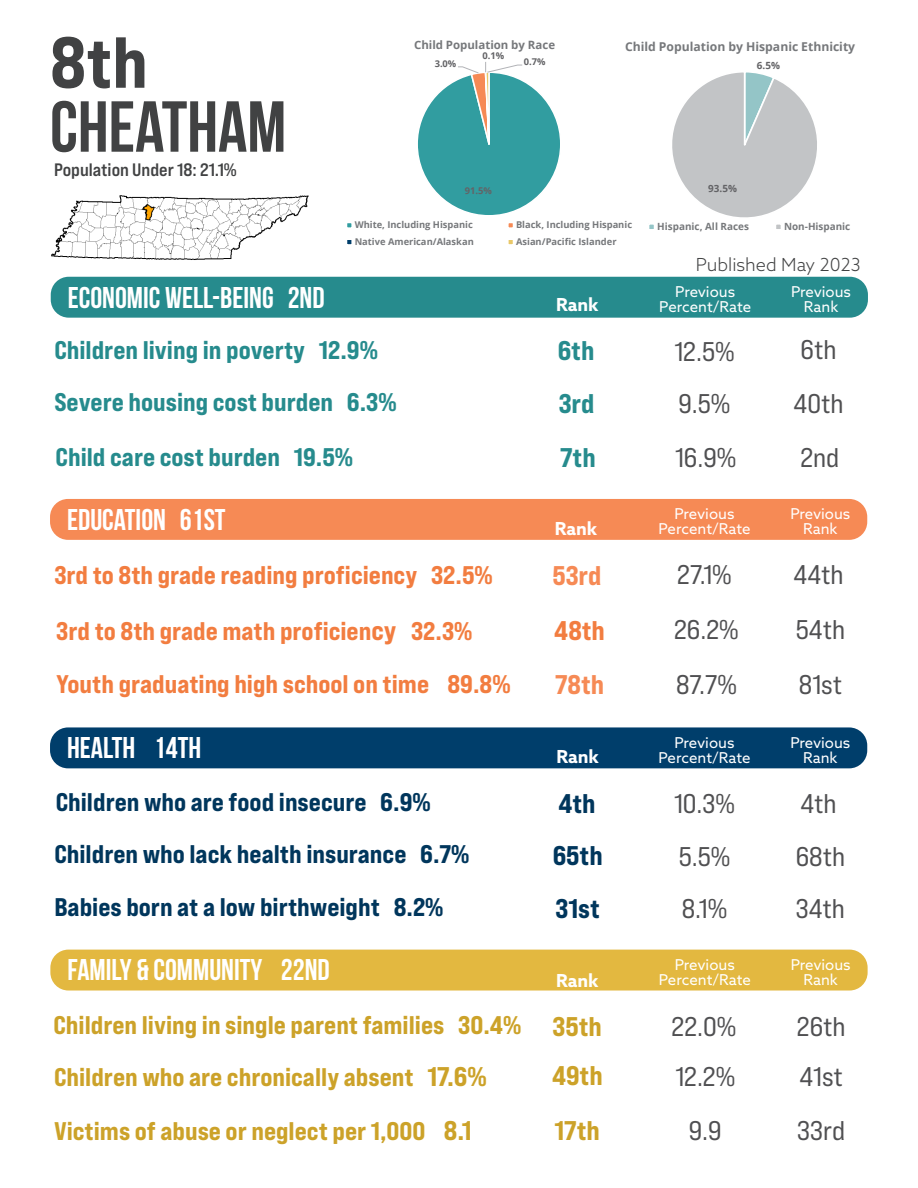
<style>
.page{position:relative;width:918px;height:1188px;background:#fff}
.page>*{position:absolute;margin:0;border:0;box-sizing:border-box;transform-origin:0 0}
.t1{font:700 72px "Bebas Neue";color:#414243}
.t2{font:72px "Bebas Neue Pro Exp Eb";color:#414243}
.t3{font:700 30px "Bebas Neue";color:#fff}
.t4{font:27px "Bebas Neue Pro Exp Rg";color:#505052}
.t5{font:27px "Bebas Neue Pro Exp Eb";color:#cca229}
.t6{font:27px "Bebas Neue Pro Exp Eb";color:#00365c}
.t7{font:27px "Bebas Neue Pro Exp Eb";color:#268b8d}
.t8{font:27px "Bebas Neue Pro Exp Eb";color:#f68a55}
.t9{font:27px "Bebas Neue Pro Exp Eb";color:#f27d40}
.t10{font:25.5px "Bebas Neue Pro Exp Eb";color:#cca229}
.t11{font:25.5px "Bebas Neue Pro Exp Eb";color:#f27d40}
.t12{font:25.5px "Bebas Neue Pro Exp Eb";color:#00365c}
.t13{font:25.5px "Bebas Neue Pro Exp Eb";color:#268b8d}
.t14{font:18px "Bebas Neue Pro Exp Bd";color:#414243}
.t15{font:700 18px "Azo Sans";color:#fff}
.t16{font:300 18px "Azo Sans";color:#414243}
.t17{font:15px/15px "Azo Sans";color:#fff;text-align:center}
.t18{font:700 12.15px "Open Sans";color:#76787b}
.t19{font:700 11.4px "Open Sans";color:#76787b}
.t20{font:700 9.9px "Open Sans";color:#76787b}
.t21{font:700 9.9px "Open Sans";color:#636366}
.t22{font:700 9.3px "Open Sans";color:#76787b}
.t23{font:700 9.3px "Open Sans";color:#636366}
.s1{font-size:27px}
</style>
<div class="page">
<div style="left:346px;top:222px;width:7px;height:7px;border:2px solid #fff"></div>
<div style="left:346px;top:238px;width:7px;height:8px;border:2px solid #fff"></div>
<svg style="left:418px;top:62px;width:142px;height:181px"></svg>
<div style="left:507px;top:238px;width:7px;height:8px;border:2px solid #fff"></div>
<div style="left:648px;top:223px;width:7px;height:8px;border:2px solid #fff"></div>
<svg style="left:672px;top:72px;width:145px;height:156px"></svg>
<div style="left:775px;top:223px;width:7px;height:8px;border:2px solid #fff"></div>
<img style="left:51px;top:195px;width:258px;height:65px">
<div style="left:50px;top:727px;width:817px;height:41px;background:#003e6b;border-radius:18px"></div>
<div style="left:50px;top:499px;width:817px;height:41px;background:#f68a55;border-radius:18px"></div>
<div style="left:51px;top:277px;width:817px;height:41px;background:#268b8d;border-radius:18px"></div>
<div style="left:50px;top:950px;width:818px;height:41px;background:#e3b840;border-radius:18px"></div>
<p class="t2" style="left:50px;top:18px;width:99px">8th</p>
<p class="t1" style="left:50px;top:87px;width:238px">CHEATHAM</p>
<p class="t14" style="left:54px;top:158px;width:184px">Population Under 18: 21.1%</p>
<p class="t19" style="left:414px;top:36px;width:143px">Child Population by Race</p>
<p class="t23" style="left:482px;top:49px;width:23px">0.1%</p>
<p class="t23" style="left:524px;top:55px;width:23px">0.7%</p>
<p class="t23" style="left:435px;top:57px;width:23px">3.0%</p>
<p class="t18" style="left:625px;top:38px;width:232px">Child Population by Hispanic Ethnicity</p>
<p class="t21" style="left:757px;top:59px;width:25px">6.5%</p>
<p class="t23" style="left:465px;top:184px;width:29px">91.5%</p>
<p class="t21" style="left:708px;top:181px;width:30px">93.5%</p>
<p class="t22" style="left:355px;top:218px;width:120px">White, Including Hispanic</p>
<p class="t22" style="left:516px;top:218px;width:118px">Black, Including Hispanic</p>
<p class="t22" style="left:355px;top:235px;width:121px">Native American/Alaskan</p>
<p class="t22" style="left:516px;top:235px;width:102px">Asian/Pacific Islander</p>
<p class="t20" style="left:657px;top:219px;width:93px">Hispanic, All Races</p>
<p class="t20" style="left:784px;top:219px;width:68px">Non-Hispanic</p>
<p class="t16" style="left:696px;top:253px;width:166px">Published May 2023</p>
<p class="t3" style="left:68px;top:281px;width:258px">ECONOMIC WELL-BEING 2ND</p>
<p class="t15" style="left:556px;top:293px;width:44px">Rank</p>
<p class="t17" style="left:659px;top:284px;width:94px">Previous<br>Percent/Rate</p>
<p class="t17" style="left:791px;top:284px;width:62px">Previous</p>
<p class="t17" style="left:804px;top:299px;width:36px">Rank</p>
<p class="t13" style="left:54px;top:334px;width:325px">Children living in poverty 12.9%</p>
<p class="t7" style="left:558px;top:334px;width:38px">6th</p>
<p class="t4" style="left:674px;top:335px;width:62px">12.5%</p>
<p class="t4" style="left:801px;top:333px;width:37px">6th</p>
<p class="t13" style="left:54px;top:386px;width:344px">Severe housing cost burden 6.3%</p>
<p class="t7" style="left:559px;top:387px;width:37px">3rd</p>
<p class="t4" style="left:678px;top:387px;width:54px">9.5%</p>
<p class="t4" style="left:794px;top:387px;width:51px">40th</p>
<p class="t13" style="left:56px;top:441px;width:299px">Child care cost burden 19.5%</p>
<p class="t7" style="left:560px;top:441px;width:37px">7th</p>
<p class="t4" style="left:675px;top:441px;width:63px">16.9%</p>
<p class="t4" style="left:800px;top:441px;width:40px">2nd</p>
<p class="t3" style="left:67px;top:503px;width:160px">EDUCATION 61ST</p>
<p class="t17" style="left:658px;top:506px;width:94px">Previous<br>Percent/Rate</p>
<p class="t17" style="left:790px;top:506px;width:62px">Previous</p>
<p class="t15" style="left:555px;top:517px;width:44px">Rank</p>
<p class="t17" style="left:803px;top:521px;width:36px">Rank</p>
<p class="t8" style="left:552px;top:559px;width:51px">53rd</p>
<p class="t4" style="left:677px;top:558px;width:56px">27.1%</p>
<p class="t4" style="left:794px;top:558px;width:51px">44th</p>
<p class="t9" style="left:554px;top:614px;width:52px">48th</p>
<p class="t4" style="left:674px;top:613px;width:66px">26.2%</p>
<p class="t4" style="left:796px;top:613px;width:51px">54th</p>
<p class="t11" style="left:54px;top:559px;width:440px">3rd to 8th grade reading proficiency 32.5%</p>
<p class="t11" style="left:56px;top:615px;width:418px">3rd to 8th grade math proficien<span class="s1">cy</span> 32.3%</p>
<p class="t11" style="left:56px;top:669px;width:456px">Youth graduating high school on time 89.8%</p>
<p class="t8" style="left:555px;top:668px;width:51px">78th</p>
<p class="t4" style="left:676px;top:668px;width:62px">87.7%</p>
<p class="t4" style="left:799px;top:668px;width:45px">81st</p>
<p class="t3" style="left:67px;top:731px;width:136px">HEALTH 14TH</p>
<p class="t17" style="left:658px;top:735px;width:94px">Previous<br>Percent/Rate</p>
<p class="t17" style="left:790px;top:735px;width:62px">Previous</p>
<p class="t15" style="left:556px;top:745px;width:44px">Rank</p>
<p class="t17" style="left:803px;top:750px;width:36px">Rank</p>
<p class="t12" style="left:56px;top:786px;width:377px">Children who are food insecure 6.9%</p>
<p class="t6" style="left:558px;top:787px;width:39px">4th</p>
<p class="t4" style="left:674px;top:787px;width:62px">10.3%</p>
<p class="t4" style="left:801px;top:787px;width:38px">4th</p>
<p class="t12" style="left:54px;top:838px;width:417px">Children who lack health insurance 6.7%</p>
<p class="t6" style="left:553px;top:838px;width:51px">65th</p>
<p class="t4" style="left:679px;top:840px;width:53px">5.5%</p>
<p class="t4" style="left:796px;top:840px;width:51px">68th</p>
<p class="t12" style="left:54px;top:891px;width:391px">Babies born at a low birthweight 8.2%</p>
<p class="t6" style="left:556px;top:891px;width:46px">31st</p>
<p class="t4" style="left:682px;top:892px;width:47px">8.1%</p>
<p class="t4" style="left:796px;top:892px;width:51px">34th</p>
<p class="t3" style="left:67px;top:954px;width:264px">FAMILY &amp; COMMUNITY 22ND</p>
<p class="t17" style="left:659px;top:957px;width:94px">Previous<br>Percent/Rate</p>
<p class="t17" style="left:791px;top:957px;width:62px">Previous</p>
<p class="t15" style="left:556px;top:968px;width:44px">Rank</p>
<p class="t17" style="left:804px;top:972px;width:36px">Rank</p>
<p class="t10" style="left:53px;top:1009px;width:469px">Children living in single parent families 30.4%</p>
<p class="t5" style="left:553px;top:1009px;width:51px">35th</p>
<p class="t4" style="left:672px;top:1010px;width:66px">22.0%</p>
<p class="t4" style="left:797px;top:1010px;width:50px">26th</p>
<p class="t10" style="left:54px;top:1061px;width:434px">Children who are chronically absent <span class="s1">17.6%</span></p>
<p class="t5" style="left:552px;top:1059px;width:52px">49th</p>
<p class="t4" style="left:675px;top:1060px;width:61px">12.2%</p>
<p class="t4" style="left:800px;top:1060px;width:45px">41st</p>
<p class="t10" style="left:54px;top:1115px;width:419px">Victims of abuse or neglect per 1,000 <span class="s1">8.1</span></p>
<p class="t5" style="left:554px;top:1114px;width:47px">17th</p>
<p class="t4" style="left:689px;top:1114px;width:34px">9.9</p>
<p class="t4" style="left:797px;top:1114px;width:49px">33rd</p>
</div>
